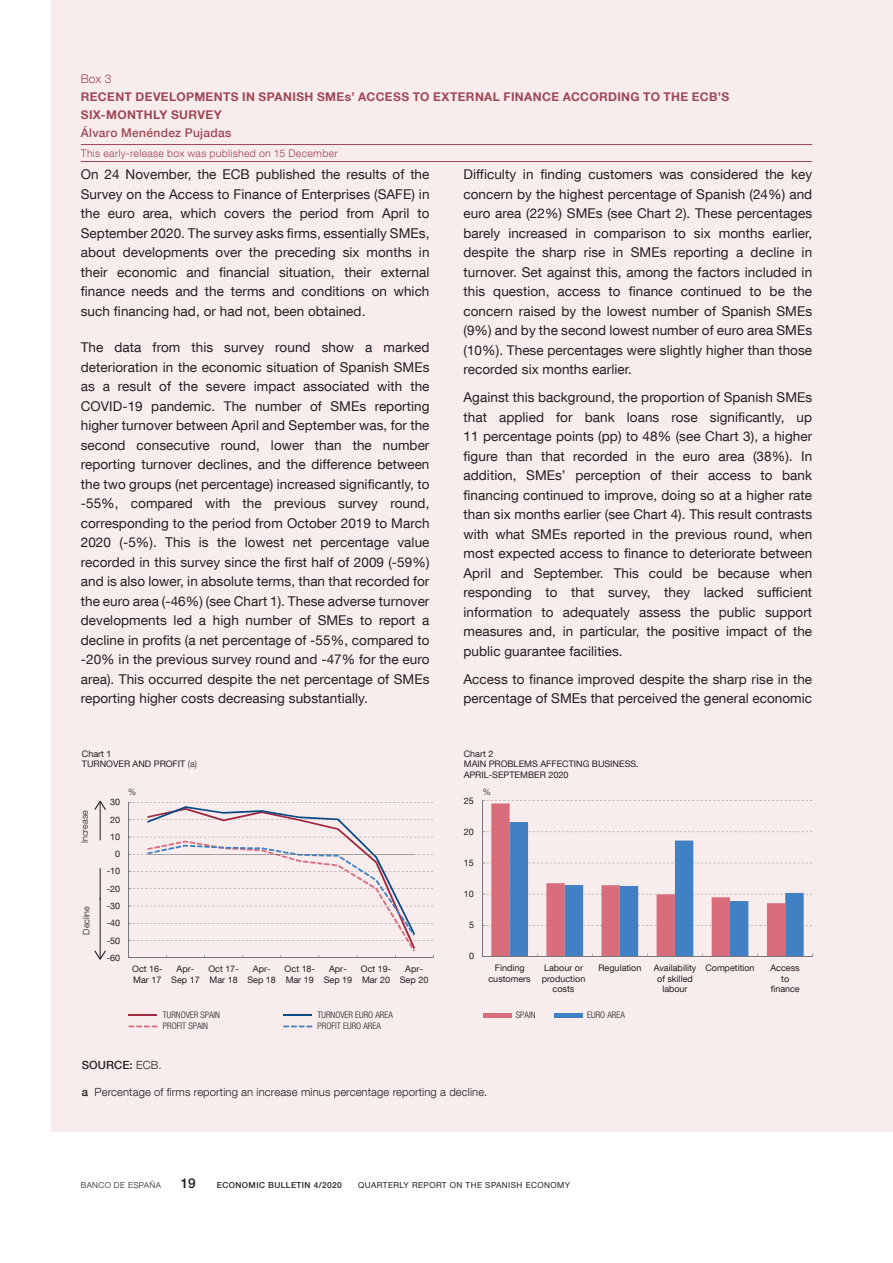
<style>
.page{position:relative;width:893px;height:1263px;background:#fff}
.page>*{position:absolute;margin:0;border:0;box-sizing:border-box;transform-origin:0 0}
.Texto_recuadro{font:13.5px/19.5px "Bd E Neue Helvetica";letter-spacing:.005em;color:#231f20;text-align:justify}
.t1{font:500 13.5px "Bd E Neue Helvetica";color:#231f20}
.Título_recuadro{font:700 12px/18px "Bd E Neue Helvetica";letter-spacing:.03em;color:#9d4855}
.Nombre_autor{font:500 12px "Bd E Neue Helvetica";letter-spacing:.025em;color:#9d4855}
.Numero_recuadro{font:300 12px "Bd E Neue Helvetica";color:#9d4855}
.t2{font:300 11.25px "Bd E Neue Helvetica";letter-spacing:.01em;color:#231f20}
.t3{font:500 11.25px "Bd E Neue Helvetica";letter-spacing:.01em;color:#231f20}
.Título_recuadro-2{font:300 10.5px "Bd E Neue Helvetica";letter-spacing:.03em;color:#9d4855}
.t4{font:9px/10.8px "Bd E Neue Helvetica";color:#231f20;text-align:center}
.t5{font:300 condensed 9px "Bd E Neue Helvetica";color:#231f20}
.t6{font:300 9px "Bd E Neue Helvetica";color:#231f20}
.t7{font:8.25px "Bd E Neue Helvetica";letter-spacing:.05em;color:#231f20}
.t8{font:500 8.25px "Bd E Neue Helvetica";letter-spacing:.05em;color:#231f20}
.t9{font:300 8.25px "Bd E Neue Helvetica";letter-spacing:.05em;color:#231f20}
.s1{font-weight:300}
.s2{font-weight:500}
</style>
<div class="page">
<div style="left:51px;top:0;width:842px;height:1131px;background:#f9eced"></div>
<hr style="left:81px;top:161px;width:731px;height:1px;background:#9d4855">
<hr style="left:81px;top:144px;width:731px;height:1px;background:#9d4855">
<svg style="left:128px;top:802px;width:306px;height:156px"></svg>
<hr style="left:129px;top:1014px;width:28px;height:2px;background:#a0293f">
<hr style="left:283px;top:1014px;width:29px;height:2px;background:#0a4b85">
<svg style="left:129px;top:1025px;width:28px;height:2px"></svg>
<svg style="left:283px;top:1025px;width:29px;height:2px"></svg>
<svg style="left:482px;top:800px;width:331px;height:157px"></svg>
<div style="left:483px;top:1013px;width:29px;height:5px;background:#d86e7b"></div>
<div style="left:554px;top:1013px;width:29px;height:5px;background:#4180c2"></div>
<hr style="left:100px;top:802px;width:1px;height:38px;background:#231f20">
<svg style="left:94px;top:801px;width:12px;height:9px"></svg>
<hr style="left:100px;top:897px;width:1px;height:61px;background:#231f20">
<svg style="left:94px;top:950px;width:12px;height:10px"></svg>
<hr style="left:100px;top:868px;width:1px;height:31px;background:#231f20">
<p class="Numero_recuadro" style="left:81px;top:72px;width:32px">Box 3</p>
<p class="Título_recuadro" style="left:81px;top:88px;width:650px">RECENT DEVELOPMENTS IN SPANISH SMEs’ ACCESS TO EXTERNAL FINANCE ACCORDING TO THE ECB’S<br>SIX-MONTHLY SURVEY</p>
<p class="Nombre_autor" style="left:81px;top:126px;width:152px">Álvaro Menéndez Pujadas</p>
<p class="Título_recuadro-2" style="left:81px;top:147px;width:259px">This early-release box was published on 15 December</p>
<p class="Texto_recuadro" style="left:81px;top:164px;width:350px">On 24 November, the ECB published the results of the Survey on the Access to Finance of Enterprises (SAFE) in the euro area, which covers the period from April to September 2020. The survey asks firms, essentially SMEs, about developments over the preceding six months in their economic and financial situation, their external finance needs and the terms and conditions on which such financing had, or had not, been obtained.</p>
<p class="Texto_recuadro" style="left:81px;top:337px;width:350px">The data from this survey round show a marked deterioration in the economic situation of Spanish SMEs as a result of the severe impact associated with the COVID‑19 pandemic. The number of SMEs reporting higher turnover between April and September was, for the second consecutive round, lower than the number reporting turnover declines, and the difference between the two groups (net percentage) increased significantly, to ‑55%, compared with the previous survey round, corresponding to the period from October 2019 to March 2020 (‑5%). This is the lowest net percentage value recorded in this survey since the first half of 2009 (‑59%) and is also lower, in absolute terms, than that recorded for the euro area (‑46%) (see Chart 1). These adverse turnover developments led a high number of SMEs to report a decline in profits (a net percentage of ‑55%, compared to ‑20% in the previous survey round and ‑47% for the euro area). This occurred despite the net percentage of SMEs reporting higher costs decreasing substantially.</p>
<p class="t4" style="left:82px;top:748px;width:117px;text-align:left">Chart 1<br>TURNOVER AND PROFIT <span class="s1">(a)</span></p>
<p class="t6" style="left:128px;top:786px;width:10px">%</p>
<p class="t6" style="left:79px;top:843px;width:34px;rotate:-90deg">Increase</p>
<p class="t4" style="left:110px;top:797px;width:12px">30</p>
<p class="t4" style="left:110px;top:814px;width:12px">20</p>
<p class="t4" style="left:110px;top:831px;width:12px">10</p>
<p class="t4" style="left:115px;top:848px;width:7px">0</p>
<p class="t4" style="left:107px;top:865px;width:15px">-10</p>
<p class="t6" style="left:81px;top:934px;width:30px;rotate:-90deg">Decline</p>
<p class="t4" style="left:107px;top:883px;width:15px">-20</p>
<p class="t4" style="left:107px;top:900px;width:15px">-30</p>
<p class="t4" style="left:107px;top:917px;width:15px">-40</p>
<p class="t4" style="left:107px;top:935px;width:15px">-50</p>
<p class="t4" style="left:107px;top:952px;width:15px">-60</p>
<p class="t4" style="left:132px;top:963px;width:32px;text-align:left">Oct 16-<br>Mar 17</p>
<p class="t4" style="left:171px;top:963px;width:30px">Apr-<br>Sep 17</p>
<p class="t4" style="left:208px;top:963px;width:32px;text-align:left">Oct 17-<br>Mar 18</p>
<p class="t4" style="left:247px;top:963px;width:30px">Apr-<br>Sep 18</p>
<p class="t4" style="left:285px;top:963px;width:32px;text-align:left">Oct 18-<br>Mar 19</p>
<p class="t4" style="left:324px;top:963px;width:30px">Apr-<br>Sep 19</p>
<p class="t4" style="left:361px;top:963px;width:32px;text-align:left">Oct 19-<br>Mar 20</p>
<p class="t4" style="left:400px;top:963px;width:30px">Apr-<br>Sep 20</p>
<p class="t5" style="left:163px;top:1009px;width:59px">TURNOVER SPAIN</p>
<p class="t5" style="left:318px;top:1009px;width:77px">TURNOVER EURO AREA</p>
<p class="t5" style="left:163px;top:1021px;width:47px">PROFIT SPAIN</p>
<p class="t5" style="left:318px;top:1021px;width:65px">PROFIT EURO AREA</p>
<p class="Texto_recuadro" style="left:463px;top:164px;width:350px">Difficulty in finding customers was considered the key concern by the highest percentage of Spanish (24%) and euro area (22%) SMEs (see Chart 2). These percentages barely increased in comparison to six months earlier, despite the sharp rise in SMEs reporting a decline in turnover. Set against this, among the factors included in this question, access to finance continued to be the concern raised by the lowest number of Spanish SMEs (9%) and by the second lowest number of euro area SMEs (10%). These percentages were slightly higher than those recorded six months earlier.</p>
<p class="Texto_recuadro" style="left:463px;top:387px;width:350px">Against this background, the proportion of Spanish SMEs that applied for bank loans rose significantly, up 11 percentage points (pp) to 48% (see Chart 3), a higher figure than that recorded in the euro area (38%). In addition, SMEs’ perception of their access to bank financing continued to improve, doing so at a higher rate than six months earlier (see Chart 4). This result contrasts with what SMEs reported in the previous round, when most expected access to finance to deteriorate between April and September. This could be because when responding to that survey, they lacked sufficient information to adequately assess the public support measures and, in particular, the positive impact of the public guarantee facilities.</p>
<p class="Texto_recuadro" style="left:463px;top:669px;width:350px">Access to finance improved despite the sharp rise in the percentage of SMEs that perceived the general economic</p>
<p class="t4" style="left:464px;top:748px;width:176px;text-align:left">Chart 2<br>MAIN PROBLEMS AFFECTING BUSINESS.<br>APRIL-SEPTEMBER 2020</p>
<p class="t4" style="left:464px;top:795px;width:12px">25</p>
<p class="t6" style="left:483px;top:786px;width:10px">%</p>
<p class="t4" style="left:464px;top:826px;width:12px">20</p>
<p class="t4" style="left:464px;top:857px;width:12px">15</p>
<p class="t4" style="left:464px;top:888px;width:12px">10</p>
<p class="t4" style="left:469px;top:919px;width:7px">5</p>
<p class="t4" style="left:469px;top:950px;width:7px">0</p>
<p class="t4" style="left:488px;top:962px;width:44px">Finding customers</p>
<p class="t4" style="left:542px;top:962px;width:45px">Labour or production costs</p>
<p class="t4" style="left:598px;top:962px;width:45px">Regulation</p>
<p class="t4" style="left:654px;top:962px;width:44px">Availability of skilled labour</p>
<p class="t4" style="left:705px;top:962px;width:51px">Competition</p>
<p class="t4" style="left:770px;top:962px;width:31px">Access to finance</p>
<p class="t5" style="left:516px;top:1010px;width:21px">SPAIN</p>
<p class="t5" style="left:587px;top:1010px;width:39px">EURO AREA</p>
<p class="t3" style="left:82px;top:1058px;width:81px">SOURCE: <span class="s1">ECB.</span></p>
<p class="t2" style="left:82px;top:1085px;width:407px"><span class="s2">a</span> Percentage of firms reporting an increase minus percentage reporting a decline.</p>
<p class="t9" style="left:81px;top:1180px;width:82px">BANCO DE ESPAÑA</p>
<p class="t1" style="left:181px;top:1175px;width:16px">19</p>
<p class="t8" style="left:217px;top:1180px;width:126px">ECONOMIC BULLETIN 4/2020</p>
<p class="t7" style="left:358px;top:1180px;width:214px">QUARTERLY REPORT ON THE SPANISH ECONOMY</p>
</div>
